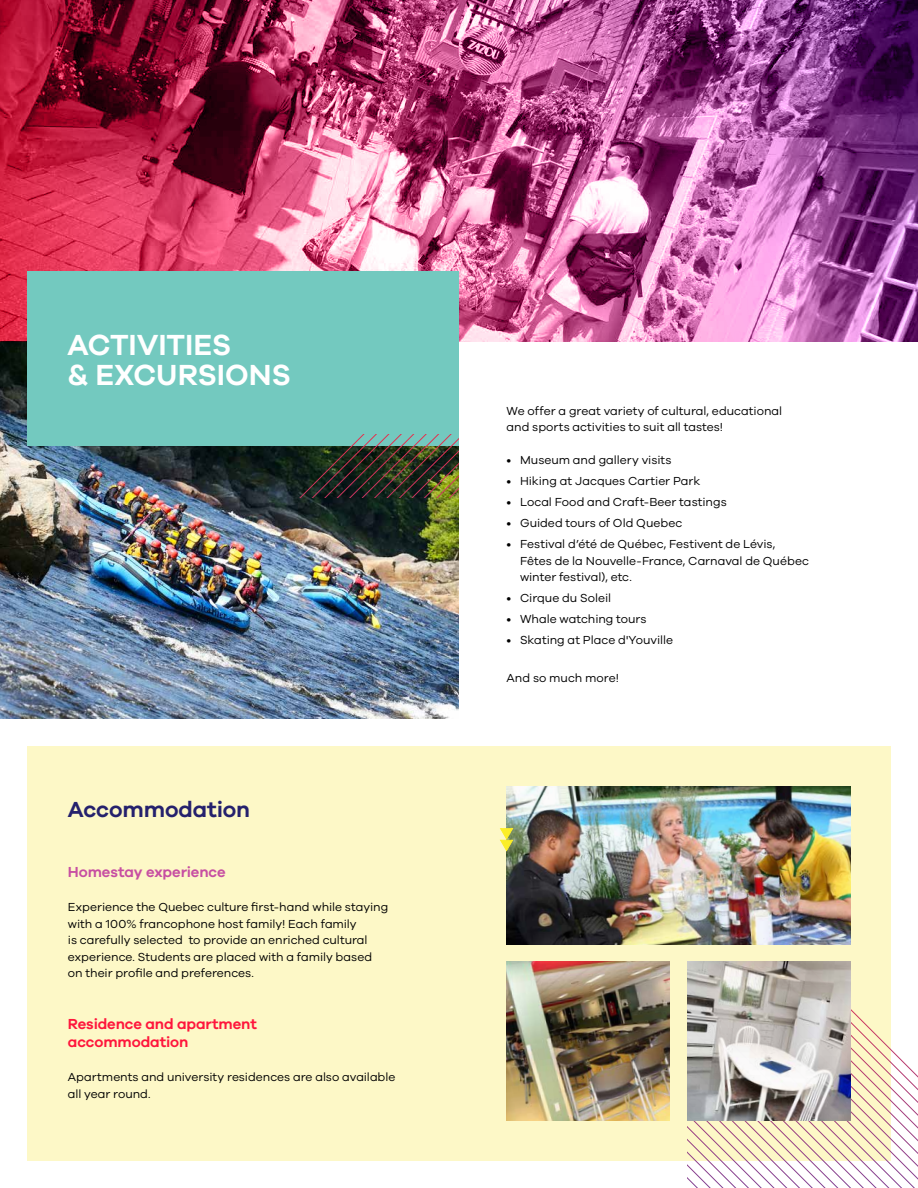
<style>
.page{position:relative;width:918px;height:1188px;background:#fff}
.page>*{position:absolute;margin:0;border:0;box-sizing:border-box;transform-origin:0 0}
.t1{font:700 30px/30px "Galano Grotesque Semi";letter-spacing:-.005em;color:#fff}
.t2{font:700 22.5px "Galano Grotesque Semi";letter-spacing:-.005em;color:#25216d}
.t3{font:700 15px/18px "Galano Grotesque Semi";letter-spacing:-.005em;color:#ff163c}
.t4{font:700 15px "Galano Grotesque Semi";letter-spacing:-.005em;color:#c74fa2}
.t5{font:12px/16.5px "Galano Grotesque Regular";color:#000}
</style>
<div class="page">
<div style="left:27px;top:746px;width:864px;height:415px;background:#fdf8c7"></div>
<svg style="left:688px;top:962px;width:230px;height:226px"></svg>
<img style="left:507px;top:786px;width:343px;height:159px">
<svg style="left:500px;top:827px;width:14px;height:25px"></svg>
<img style="left:688px;top:962px;width:162px;height:158px">
<img style="left:507px;top:962px;width:163px;height:158px">
<img style="left:0;top:342px;width:459px;height:377px">
<img style="left:0;top:0;width:918px;height:342px">
<div style="left:27px;top:271px;width:432px;height:174px;background:#73c9bf"></div>
<img style="left:236px;top:435px;width:223px;height:62px">
<h1 class="t1" style="left:67px;top:329px;width:225px">ACTIVITIES<br>&amp; EXCURSIONS</h1>
<h2 class="t2" style="left:68px;top:796px;width:184px">Accommodation</h2>
<p class="t4" style="left:68px;top:862px;width:159px">Homestay experience</p>
<p class="t5" style="left:68px;top:898px;width:322px">Experience the Quebec culture first-hand while staying with a 100% francophone host family! Each family<br>is carefully selected to provide an enriched cultural experience. Students are placed with a family based on their profile and preferences.</p>
<p class="t3" style="left:68px;top:1014px;width:191px">Residence and apartment accommodation</p>
<p class="t5" style="left:68px;top:1069px;width:329px">Apartments and university residences are also available all year round.</p>
<p class="t5" style="left:507px;top:402px;width:277px">We offer a great variety of cultural, educational and sports activities to suit all tastes!</p>
<p class="t5" style="left:507px;top:451px;width:166px">• Museum and gallery visits</p>
<p class="t5" style="left:507px;top:472px;width:195px">• Hiking at Jacques Cartier Park</p>
<p class="t5" style="left:507px;top:493px;width:222px">• Local Food and Craft-Beer tastings</p>
<p class="t5" style="left:507px;top:514px;width:177px">• Guided tours of Old Quebec</p>
<p class="t5" style="left:520px;top:535px;width:290px;text-indent:-14px">• Festival d’été de Québec, Festivent de Lévis,<br>Fêtes de la Nouvelle-France, Carnaval de Québec winter festival), etc.</p>
<p class="t5" style="left:507px;top:589px;width:106px">• Cirque du Soleil</p>
<p class="t5" style="left:507px;top:610px;width:142px">• Whale watching tours</p>
<p class="t5" style="left:507px;top:631px;width:168px">• Skating at Place d'Youville</p>
<p class="t5" style="left:507px;top:669px;width:114px">And so much more!</p>
</div>
